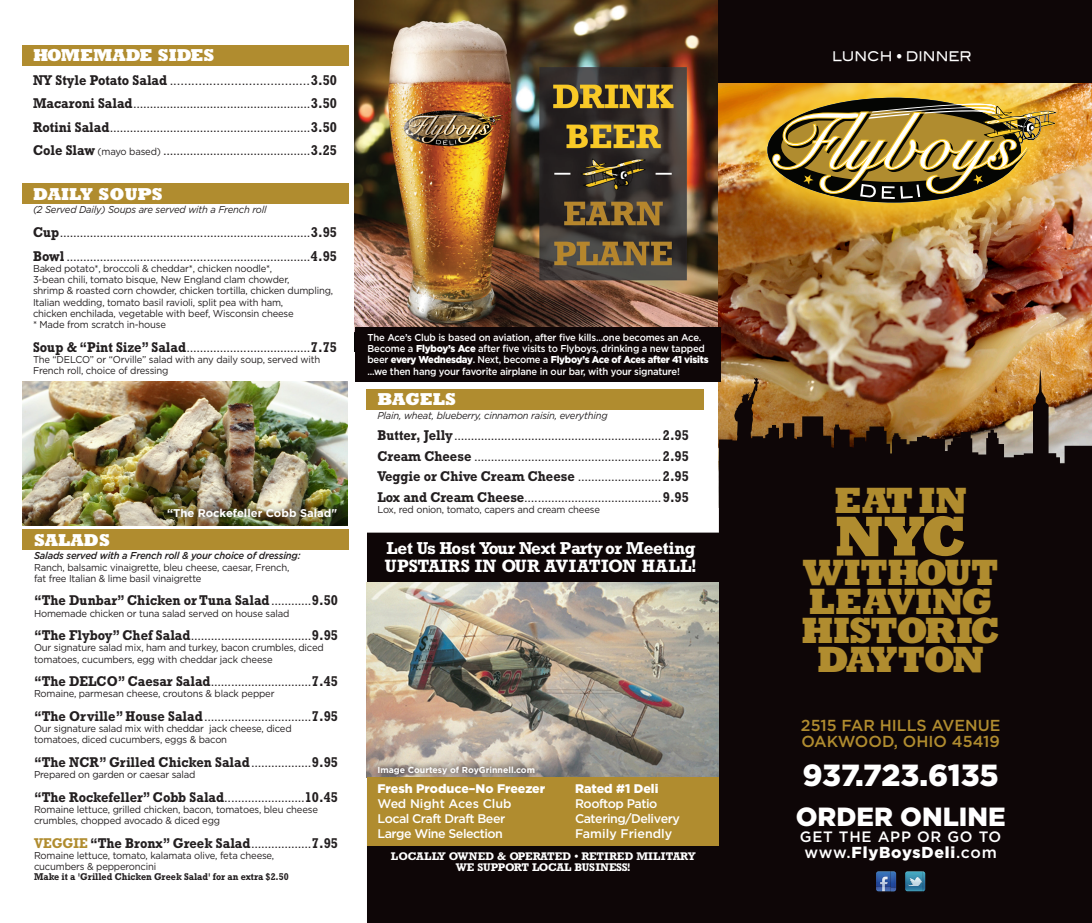
<style>
.page{position:relative;width:1092px;height:923px;background:#fff}
.page>*{position:absolute;margin:0;border:0;box-sizing:border-box;transform-origin:0 0}
.t1{font:800 57px "Rockwell";color:#b08c2f}
.t2{font:800 37.12px "Rockwell";letter-spacing:-.02em;color:#b08c2f}
.t3{font:800 37.12px "Rockwell";letter-spacing:-.055em;color:#b08c2f}
.t4{font:800 37.12px "Rockwell";color:#b08c2f}
.t5{font:900 30.5px "Gotham";letter-spacing:-.005em;color:#fff}
.t6{font:900 26.25px "Gotham";color:#fff}
.t7{font:700 18.12px "Rockwell";letter-spacing:.01em;color:#fff}
.t8{font:800 17.5px "Rockwell";color:#fff}
.t9{font:700 17.5px "Rockwell";letter-spacing:-.015em;color:#fff}
.t10{font:500 15.88px "Gotham";color:#b08c2f}
.t11{font:900 15.88px "Gotham";letter-spacing:.05em;color:#fff}
.t12{font:500 15px "Gotham";letter-spacing:.05em;color:#fff}
.t13{font:14.38px "Arial";color:#231f20;scale:.9 1}
.t14{font:700 14.38px "Rockwell";color:#231f20;scale:.9 1}
.t15{font:13.25px "Blair Md ITCTT Medium";color:#fff;scale:.9 1}
.t16{font:500 12.5px "Gotham";letter-spacing:-.04em;color:#fff}
.t17{font:900 12.5px "Gotham";color:#fff}
.t18{font:500 12.5px "Gotham";color:#fff}
.t19{font:700 11.25px "Rockwell";letter-spacing:-.015em;color:#fff}
.t20{font:700 11.25px "Gotham";color:#fff}
.t21{font:700 11.25px "Rockwell";letter-spacing:-.035em;color:#fff}
.t22{font:10px/11.2px "Gotham";letter-spacing:-.02em;color:#231f20;scale:.95 1}
.t23{font:500 10px/11.2px "Gotham";letter-spacing:-.02em;color:#fff;scale:.95 1}
.t24{font:italic 10px "Gotham";letter-spacing:-.02em;color:#231f20;scale:.95 1}
.t25{font:700 10px "Rockwell";color:#231f20;scale:.9 1}
.t26{font:700 8.75px "Gotham";color:#fff}
.s1{font-family:"Rockwell";font-weight:700}
.s2{font-family:"Gotham";font-size:10px}
.s3{font-weight:500;font-style:italic}
.s4{font-family:"Arial";font-weight:400}
.s5{color:#b08c2f}
.s6{font-weight:900}
.s7{font-weight:500}
</style>
<div class="page">
<img style="left:354px;top:0;width:364px;height:327px">
<div style="left:22px;top:529px;width:326px;height:20px;background:#b08c2f"></div>
<img style="left:718px;top:83px;width:373px;height:285px">
<svg style="left:367px;top:368px;width:724px;height:554px;fill:#0e0607"></svg>
<img style="left:725px;top:83px;width:366px;height:164px">
<img style="left:767px;top:98px;width:289px;height:104px">
<div style="left:718px;top:0;width:373px;height:83px;background:#0e0607"></div>
<img style="left:876px;top:872px;width:19px;height:18px">
<div style="left:874px;top:870px;width:23px;height:22px;border:1px solid #0e0607;border-radius:3px"></div>
<img style="left:905px;top:872px;width:19px;height:18px">
<div style="left:903px;top:870px;width:23px;height:22px;border:1px solid #0e0607;border-radius:3px"></div>
<img style="left:367px;top:583px;width:351px;height:194px">
<div style="left:367px;top:777px;width:351px;height:69px;background:#b08c2f"></div>
<svg style="left:371px;top:759px;width:170px;height:19px;background:#a89c8d"></svg>
<div style="left:22px;top:45px;width:326px;height:20px;background:#b08c2f"></div>
<div style="left:22px;top:183px;width:326px;height:21px;background:#b08c2f"></div>
<img style="left:22px;top:382px;width:326px;height:144px">
<div style="left:161px;top:502px;width:182px;height:22px;background:#231f20;opacity:.75"></div>
<div style="left:354px;top:327px;width:366px;height:55px;background:#0e0607"></div>
<p class="t8" style="left:33px;top:44px;width:183px">HOMEMADE SIDES</p>
<p class="t13" style="left:33px;top:70px;width:339px"><span class="s1">NY Style Potato Salad</span> .......................................<span class="s1">3.50</span></p>
<p class="t13" style="left:33px;top:94px;width:339px"><span class="s1">Macaroni Salad</span>.....................................................<span class="s1">3.50</span></p>
<p class="t13" style="left:33px;top:117px;width:339px"><span class="s1">Rotini Salad</span>............................................................<span class="s1">3.50</span></p>
<p class="t13" style="left:33px;top:141px;width:339px"><span class="s1">Cole Slaw</span> <span class="s2">(mayo based)</span> ............................................<span class="s1">3.25</span></p>
<p class="t8" style="left:33px;top:183px;width:131px">DAILY SOUPS</p>
<p class="t24" style="left:33px;top:203px;width:247px">(2 Served Daily) Soups are served with a French roll</p>
<p class="t13" style="left:33px;top:222px;width:339px"><span class="s1">Cup</span>...........................................................................<span class="s1">3.95</span></p>
<p class="t13" style="left:33px;top:246px;width:339px"><span class="s1">Bowl</span> .........................................................................<span class="s1">4.95</span></p>
<p class="t22" style="left:33px;top:262px;width:317px">Baked potato*, broccoli &amp; cheddar*, chicken noodle*,<br>3-bean chili, tomato bisque, New England clam chowder,<br>shrimp &amp; roasted corn chowder, chicken tortilla, chicken dumpling, Italian wedding, tomato basil ravioli, split pea with ham,<br>chicken enchilada, vegetable with beef, Wisconsin cheese<br>* Made from scratch in-house</p>
<p class="t13" style="left:33px;top:337px;width:339px"><span class="s1">Soup &amp; “Pint Size” Salad</span>.....................................<span class="s1">7.75</span></p>
<p class="t22" style="left:33px;top:353px;width:304px">The “DELCO” or “Orville” salad with any daily soup, served with<br>French roll, choice of dressing</p>
<p class="t20" style="left:167px;top:506px;width:172px">“The Rockefeller Cobb Salad"</p>
<p class="t8" style="left:34px;top:528px;width:78px">SALADS</p>
<p class="t22" style="left:34px;top:550px;width:282px"><span class="s3">Salads served with a French roll &amp; your choice of dressing:<br></span>Ranch, balsamic vinaigrette, bleu cheese, caesar, French, fat free Italian &amp; lime basil vinaigrette</p>
<p class="t14" style="left:34px;top:592px;width:339px">“The Dunbar” Chicken or Tuna Salad<span class="s4">............</span>9.50</p>
<p class="t22" style="left:34px;top:607px;width:270px">Homemade chicken or tuna salad served on house salad</p>
<p class="t13" style="left:34px;top:625px;width:339px"><span class="s1">“The Flyboy” Chef Salad</span>....................................<span class="s1">9.95</span></p>
<p class="t22" style="left:34px;top:642px;width:306px">Our signature salad mix, ham and turkey, bacon crumbles, diced tomatoes, cucumbers, egg with cheddar jack cheese</p>
<p class="t13" style="left:34px;top:671px;width:339px"><span class="s1">“The DELCO” Caesar Salad</span>..............................<span class="s1">7.45</span></p>
<p class="t22" style="left:34px;top:688px;width:255px">Romaine, parmesan cheese, croutons &amp; black pepper</p>
<p class="t13" style="left:34px;top:706px;width:339px"><span class="s1">“The Orville” House Salad</span>................................<span class="s1">7.95</span></p>
<p class="t22" style="left:34px;top:722px;width:273px">Our signature salad mix with cheddar jack cheese, diced tomatoes, diced cucumbers, eggs &amp; bacon</p>
<p class="t14" style="left:34px;top:753px;width:339px">“The NCR” Grilled Chicken Salad<span class="s4">..................</span>9.95</p>
<p class="t22" style="left:34px;top:768px;width:171px">Prepared on garden or caesar salad</p>
<p class="t14" style="left:34px;top:788px;width:339px">“The Rockefeller” Cobb Salad<span class="s4">........................</span>10.45</p>
<p class="t22" style="left:34px;top:803px;width:300px">Romaine lettuce, grilled chicken, bacon, tomatoes, bleu cheese crumbles, chopped avocado &amp; diced egg</p>
<p class="t14" style="left:34px;top:834px;width:339px"><span class="s5">VEGGIE</span> “The Bronx” Greek Salad<span class="s4">..................</span>7.95</p>
<p class="t22" style="left:34px;top:849px;width:254px">Romaine lettuce, tomato, kalamata olive, feta cheese, cucumbers &amp; pepperoncini</p>
<p class="t25" style="left:34px;top:870px;width:284px">Make it a 'Grilled Chicken Greek Salad' for an extra $2.50</p>
<p class="t23" style="left:367px;top:331px;width:360px">The Ace’s Club is based on aviation, after five kills...one becomes an Ace.<br>Become a <span class="s6">Flyboy’s Ace</span> after five visits to Flyboys, drinking a new tapped beer <span class="s6">every Wednesday</span>. Next, become a <span class="s6">Flyboy’s Ace of Aces after 41 visits </span>...we then hang your favorite airplane in our bar, with your signature!</p>
<p class="t8" style="left:377px;top:388px;width:80px">BAGELS</p>
<p class="t24" style="left:377px;top:409px;width:244px">Plain, wheat, blueberry, cinnamon raisin, everything</p>
<p class="t13" style="left:377px;top:425px;width:347px"><span class="s1">Butter, Jelly</span>..............................................................<span class="s1">2.95</span></p>
<p class="t13" style="left:377px;top:446px;width:347px"><span class="s1">Cream Cheese</span> ........................................................<span class="s1">2.95</span></p>
<p class="t14" style="left:377px;top:468px;width:347px">Veggie or Chive Cream Cheese <span class="s4">.........................</span>2.95</p>
<p class="t13" style="left:377px;top:487px;width:347px"><span class="s1">Lox and Cream Cheese</span>.........................................<span class="s1">9.95</span></p>
<p class="t22" style="left:377px;top:504px;width:236px">Lox, red onion, tomato, capers and cream cheese</p>
<p class="t9" style="left:386px;top:538px;width:310px">Let Us Host Your Next Party or Meeting</p>
<p class="t7" style="left:385px;top:555px;width:314px">UPSTAIRS IN OUR AVIATION HALL!</p>
<p class="t26" style="left:377px;top:764px;width:159px">Image Courtesy of RoyGrinnell.com</p>
<p class="t17" style="left:377px;top:779px;width:169px">Fresh Produce–No Freezer</p>
<p class="t17" style="left:575px;top:779px;width:85px">Rated #1 Deli</p>
<p class="t18" style="left:377px;top:795px;width:136px">Wed Night Aces Club</p>
<p class="t16" style="left:575px;top:795px;width:84px">Rooftop Patio</p>
<p class="t16" style="left:377px;top:810px;width:129px">Local Craft Draft Beer</p>
<p class="t16" style="left:575px;top:810px;width:106px">Catering/Delivery</p>
<p class="t16" style="left:377px;top:825px;width:127px">Large Wine Selection</p>
<p class="t18" style="left:575px;top:825px;width:99px">Family Friendly</p>
<p class="t19" style="left:391px;top:849px;width:306px">LOCALLY OWNED &amp; OPERATED • RETIRED MILITARY</p>
<p class="t21" style="left:455px;top:861px;width:177px">WE SUPPORT LOCAL BUSINESS!</p>
<p class="t15" style="left:832px;top:48px;width:156px">LUNCH • DINNER</p>
<p class="t2" style="left:834px;top:477px;width:134px">EAT IN</p>
<p class="t1" style="left:834px;top:500px;width:133px">NYC</p>
<p class="t2" style="left:802px;top:549px;width:197px">WITHOUT</p>
<p class="t4" style="left:808px;top:578px;width:185px">LEAVING</p>
<p class="t3" style="left:801px;top:607px;width:200px">HISTORIC</p>
<p class="t2" style="left:817px;top:636px;width:169px">DAYTON</p>
<p class="t10" style="left:800px;top:714px;width:201px">2515 FAR HILLS AVENUE</p>
<p class="t10" style="left:801px;top:730px;width:200px">OAKWOOD, OHIO 45419</p>
<p class="t5" style="left:802px;top:754px;width:198px">937.723.6135</p>
<p class="t6" style="left:795px;top:798px;width:211px">ORDER ONLINE</p>
<p class="t12" style="left:799px;top:827px;width:203px">GET THE APP OR GO TO</p>
<p class="t11" style="left:804px;top:841px;width:194px"><span class="s7">www.</span>FlyBoysDeli<span class="s7">.com</span></p>
</div>
